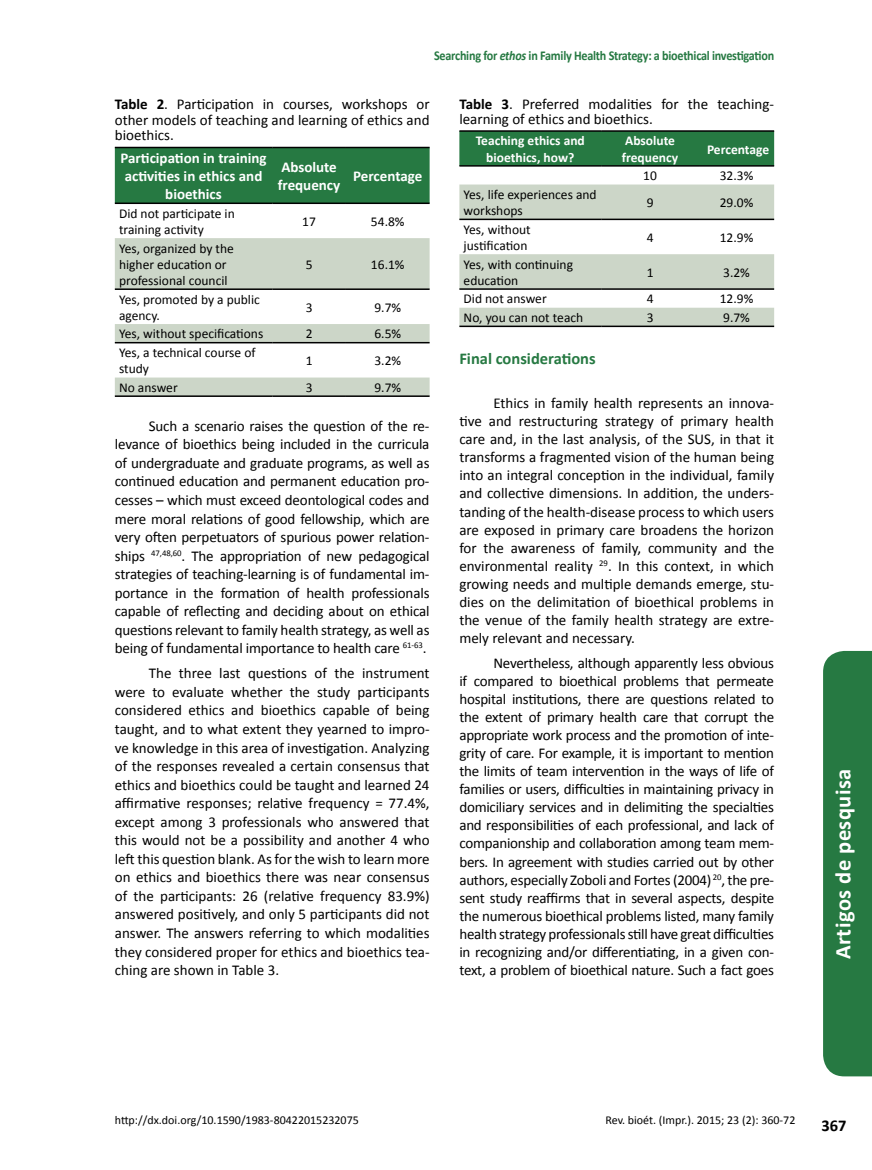
<style>
.page{position:relative;width:872px;height:1170px;background:#fff}
.page>*{position:absolute;margin:0;border:0;box-sizing:border-box;transform-origin:0 0}
.t1{font:700 22.5px "Calibri";letter-spacing:.02em;color:#fff}
.t2{font:700 16.5px "Calibri";color:#267942}
.t3{font:700 16.5px "Calibri";color:#000}
.t4{font:15px/18.1px "Calibri";color:#000;text-align:justify}
.t5{font:700 15px/18px "Calibri";color:#fff;text-align:center}
.t6{font:13.5px/16.2px "Calibri";color:#000}
.t7{font:700 13.5px "Calibri";letter-spacing:-.02em;color:#267942;scale:.9 1}
.t8{font:700 13.5px/16.2px "Calibri";color:#fff;text-align:center}
.t9{font:12px "Calibri";color:#000}
.s1{font-style:italic}
.s2{font-weight:700}
</style>
<div class="page">
<div style="left:115px;top:148px;width:314px;height:54px;background:#267942"></div>
<svg style="left:115px;top:238px;width:314px;height:157px;fill:#ccd6c8"></svg>
<hr style="left:115px;top:147px;width:157px;height:1px;background:#000">
<hr style="left:272px;top:147px;width:74px;height:1px;background:#000">
<hr style="left:346px;top:147px;width:83px;height:1px;background:#000">
<hr style="left:115px;top:202px;width:157px;height:2px;background:#000">
<hr style="left:272px;top:202px;width:74px;height:2px;background:#000">
<hr style="left:346px;top:202px;width:83px;height:2px;background:#000">
<hr style="left:115px;top:288px;width:157px;height:2px;background:#000">
<hr style="left:272px;top:288px;width:74px;height:2px;background:#000">
<hr style="left:346px;top:288px;width:83px;height:2px;background:#000">
<hr style="left:115px;top:342px;width:157px;height:1px;background:#000">
<hr style="left:272px;top:342px;width:74px;height:1px;background:#000">
<hr style="left:346px;top:342px;width:83px;height:1px;background:#000">
<hr style="left:115px;top:395px;width:157px;height:2px;background:#000">
<hr style="left:272px;top:395px;width:74px;height:2px;background:#000">
<hr style="left:346px;top:395px;width:83px;height:2px;background:#000">
<div style="left:459px;top:132px;width:315px;height:33px;background:#267942"></div>
<svg style="left:459px;top:184px;width:315px;height:141px;fill:#ccd6c8"></svg>
<hr style="left:459px;top:130px;width:142px;height:2px;background:#000">
<hr style="left:601px;top:130px;width:98px;height:2px;background:#000">
<hr style="left:699px;top:130px;width:75px;height:2px;background:#000">
<hr style="left:459px;top:165px;width:142px;height:2px;background:#000">
<hr style="left:601px;top:165px;width:98px;height:2px;background:#000">
<hr style="left:699px;top:165px;width:75px;height:2px;background:#000">
<hr style="left:459px;top:218px;width:142px;height:2px;background:#000">
<hr style="left:601px;top:218px;width:98px;height:2px;background:#000">
<hr style="left:699px;top:218px;width:75px;height:2px;background:#000">
<hr style="left:459px;top:288px;width:142px;height:2px;background:#000">
<hr style="left:601px;top:288px;width:98px;height:2px;background:#000">
<hr style="left:699px;top:288px;width:75px;height:2px;background:#000">
<hr style="left:459px;top:325px;width:142px;height:2px;background:#000">
<hr style="left:601px;top:325px;width:98px;height:2px;background:#000">
<hr style="left:699px;top:325px;width:75px;height:2px;background:#000">
<div style="left:823px;top:651px;width:49px;height:425px;background:#267942"></div>
<p class="t7" style="left:434px;top:47px;width:379px">Searching for <span class="s1">ethos</span> in Family Health Strategy: a bioethical investigation</p>
<p class="t4" style="left:115px;top:96px;width:316px;line-height:15.6px"><span class="s2">Table 2</span>. Participation in courses, workshops or other models of teaching and learning of ethics and bioethics.</p>
<p class="t5" style="left:120px;top:149px;width:148px">Participation in training activities in ethics and bioethics</p>
<p class="t5" style="left:278px;top:158px;width:64px;text-align:left">Absolute frequency</p>
<p class="t5" style="left:353px;top:167px;width:71px">Percentage</p>
<p class="t6" style="left:119px;top:205px;width:117px">Did not participate in training activity</p>
<p class="t6" style="left:302px;top:213px;width:15px">17</p>
<p class="t6" style="left:371px;top:213px;width:35px">54.8%</p>
<p class="t6" style="left:119px;top:240px;width:116px">Yes, organized by the higher education or professional council</p>
<p class="t6" style="left:306px;top:256px;width:8px">5</p>
<p class="t6" style="left:371px;top:256px;width:35px">16.1%</p>
<p class="t6" style="left:119px;top:291px;width:142px">Yes, promoted by a public agency.</p>
<p class="t6" style="left:306px;top:299px;width:8px">3</p>
<p class="t6" style="left:374px;top:299px;width:28px">9.7%</p>
<p class="t6" style="left:119px;top:326px;width:146px">Yes, without specifications</p>
<p class="t6" style="left:306px;top:326px;width:8px">2</p>
<p class="t6" style="left:374px;top:326px;width:28px">6.5%</p>
<p class="t6" style="left:119px;top:344px;width:138px">Yes, a technical course of study</p>
<p class="t6" style="left:306px;top:352px;width:8px">1</p>
<p class="t6" style="left:374px;top:352px;width:28px">3.2%</p>
<p class="t6" style="left:119px;top:379px;width:60px">No answer</p>
<p class="t6" style="left:306px;top:379px;width:8px">3</p>
<p class="t6" style="left:374px;top:379px;width:28px">9.7%</p>
<p class="t4" style="left:115px;top:416px;width:316px;line-height:18.6px;text-indent:34px">Such a scenario raises the question of the re&shy;levance of bioethics being included in the curricula of undergraduate and graduate programs, as well as continued education and permanent education pro&shy;cesses – which must exceed deontological codes and mere moral relations of good fellowship, which are very often perpetuators of spurious power relation&shy;ships <sup>47,48,60</sup>. The appropriation of new pedagogical strategies of teaching-learning is of fundamental im&shy;portance in the formation of health professionals capable of reflecting and deciding about on ethical questions relevant to family health strategy, as well as being of fundamental importance to health care <sup>61-63</sup>.</p>
<p class="t4" style="left:115px;top:664px;width:316px;line-height:18.6px;text-indent:34px">The three last questions of the instrument were to evaluate whether the study participants considered ethics and bioethics capable of being taught, and to what extent they yearned to impro&shy;ve knowledge in this area of investigation. Analyzing of the responses revealed a certain consensus that ethics and bioethics could be taught and learned 24 affirmative responses; relative frequency = 77.4%, except among 3 professionals who answered that this would not be a possibility and another 4 who left this question blank. As for the wish to learn more on ethics and bioethics there was near consensus of the participants: 26 (relative frequency 83.9%) answered positively, and only 5 participants did not answer. The answers referring to which modalities they considered proper for ethics and bioethics tea&shy;ching are shown in Table 3.</p>
<p class="t4" style="left:459px;top:97px;width:316px;line-height:15px"><span class="s2">Table 3</span>. Preferred modalities for the teaching&shy;learning of ethics and bioethics.</p>
<p class="t8" style="left:476px;top:133px;width:111px">Teaching ethics and bioethics, how?</p>
<p class="t8" style="left:622px;top:133px;width:58px;text-align:left">Absolute frequency</p>
<p class="t8" style="left:707px;top:141px;width:64px">Percentage</p>
<p class="t6" style="left:643px;top:168px;width:15px">10</p>
<p class="t6" style="left:720px;top:168px;width:35px">32.3%</p>
<p class="t6" style="left:463px;top:186px;width:134px">Yes, life experiences and workshops</p>
<p class="t6" style="left:646px;top:194px;width:8px">9</p>
<p class="t6" style="left:720px;top:194px;width:35px">29.0%</p>
<p class="t6" style="left:463px;top:221px;width:69px">Yes, without justification</p>
<p class="t6" style="left:646px;top:229px;width:8px">4</p>
<p class="t6" style="left:720px;top:229px;width:35px">12.9%</p>
<p class="t6" style="left:463px;top:256px;width:111px">Yes, with continuing education</p>
<p class="t6" style="left:646px;top:264px;width:8px">1</p>
<p class="t6" style="left:723px;top:264px;width:28px">3.2%</p>
<p class="t6" style="left:463px;top:291px;width:85px">Did not answer</p>
<p class="t6" style="left:646px;top:291px;width:8px">4</p>
<p class="t6" style="left:720px;top:291px;width:35px">12.9%</p>
<p class="t6" style="left:463px;top:309px;width:121px">No, you can not teach</p>
<p class="t6" style="left:646px;top:309px;width:8px">3</p>
<p class="t6" style="left:723px;top:309px;width:28px">9.7%</p>
<p class="t2" style="left:459px;top:348px;width:138px">Final considerations</p>
<p class="t4" style="left:459px;top:394px;width:316px;text-indent:34px">Ethics in family health represents an innova&shy;tive and restructuring strategy of primary health care and, in the last analysis, of the SUS, in that it transforms a fragmented vision of the human being into an integral conception in the individual, family and collective dimensions. In addition, the unders&shy;tanding of the health-disease process to which users are exposed in primary care broadens the horizon for the awareness of family, community and the environmental reality <sup>29</sup>. In this context, in which growing needs and multiple demands emerge, stu&shy;dies on the delimitation of bioethical problems in the venue of the family health strategy are extre&shy;mely relevant and necessary.</p>
<p class="t4" style="left:459px;top:653px;width:316px;text-indent:34px">Nevertheless, although apparently less obvious if compared to bioethical problems that permeate hospital institutions, there are questions related to the extent of primary health care that corrupt the appropriate work process and the promotion of inte&shy;grity of care. For example, it is important to mention the limits of team intervention in the ways of life of families or users, difficulties in maintaining privacy in domiciliary services and in delimiting the specialties and responsibilities of each professional, and lack of companionship and collaboration among team mem&shy;bers. In agreement with studies carried out by other authors, especially Zoboli and Fortes (2004) <sup>20</sup>, the pre&shy;sent study reaffirms that in several aspects, despite the numerous bioethical problems listed, many family health strategy professionals still have great difficulties in recognizing and/or differentiating, in a given con&shy;text, a problem of bioethical nature. Such a fact goes</p>
<h1 class="t1" style="left:828px;top:959px;width:192px;rotate:-90deg">Artigos de pesquisa</h1>
<p class="t9" style="left:115px;top:1112px;width:245px">http://dx.doi.org/10.1590/1983-80422015232075</p>
<p class="t9" style="left:605px;top:1112px;width:191px">Rev. bioét. (Impr.). 2015; 23 (2): 360-72</p>
<p class="t3" style="left:821px;top:1115px;width:27px">367</p>
</div>
